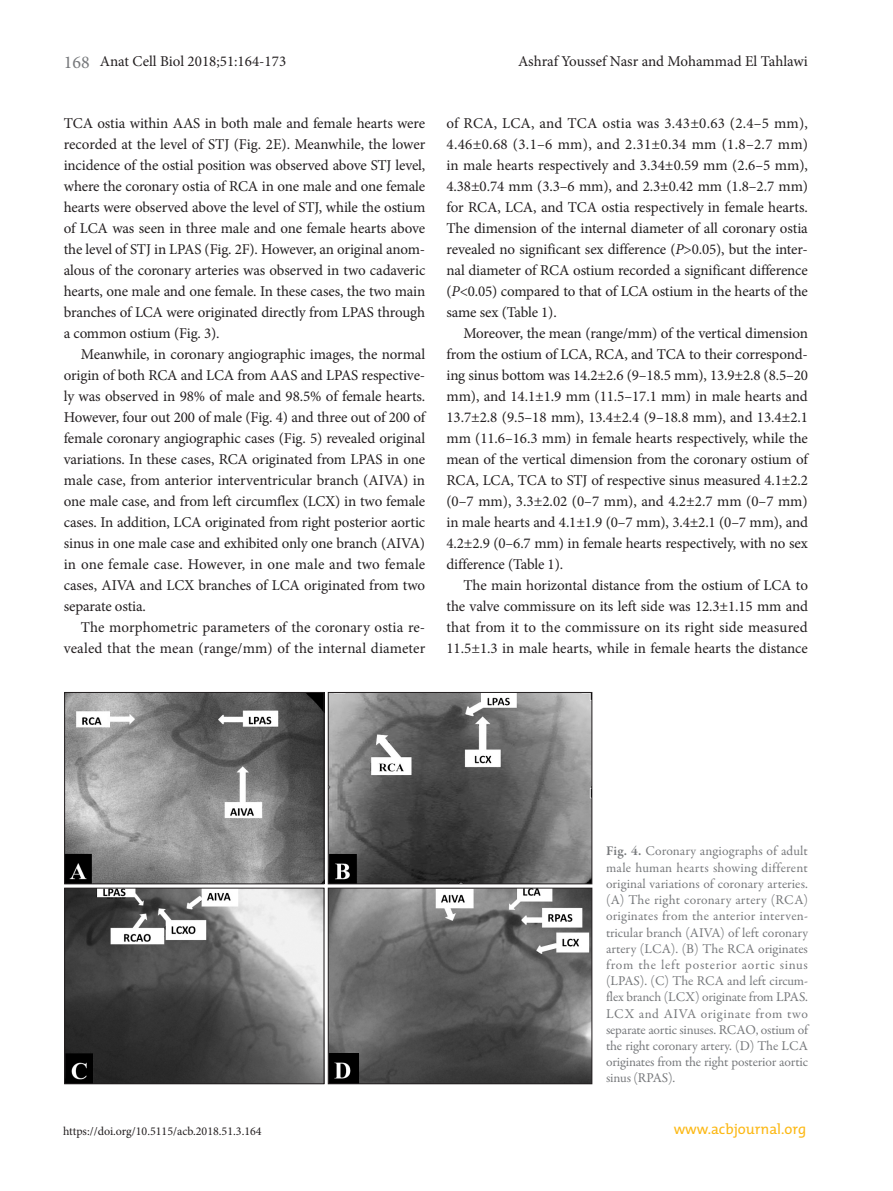
<style>
.page{position:relative;width:893px;height:1191px;background:#fff}
.page>*{position:absolute;margin:0;border:0;box-sizing:border-box;transform-origin:0 0}
.t1{font:15px/21px "Minion Pro";letter-spacing:-.005em;color:#231f20;text-align:justify}
.t2{font:14.7px "The Mix";color:#fcb814}
.t3{font:13.5px/16.2px "Garamond Premr Pro";letter-spacing:-.015em;color:#76787b;text-align:justify}
.t4{font:12px "Minion Pro";color:#231f20}
.s1{font-size:18px;color:#76787b}
.s2{font-style:italic}
.s3{font-weight:600}
</style>
<div class="page">
<svg style="left:64px;top:692px;width:528px;height:392px;background:#727272"></svg>
<p class="t1" style="left:64px;top:50px;width:224px"><span class="s1">168</span> Anat Cell Biol 2018;51:164-173</p>
<p class="t1" style="left:518px;top:50px;width:291px">Ashraf Youssef Nasr and Mohammad El Tahlawi</p>
<p class="t1" style="left:64px;top:113px;width:363px">TCA ostia within AAS in both male and female hearts were recorded at the level of STJ (Fig. 2E). Meanwhile, the lower incidence of the ostial position was observed above STJ level, where the coronary ostia of RCA in one male and one female hearts were observed above the level of STJ, while the ostium of LCA was seen in three male and one female hearts above the level of STJ in LPAS (Fig. 2F). However, an original anom&shy;alous of the coronary arteries was observed in two cadaveric hearts, one male and one female. In these cases, the two main branches of LCA were originated directly from LPAS through a common ostium (Fig. 3).</p>
<p class="t1" style="left:64px;top:344px;width:363px;text-indent:17px">Meanwhile, in coronary angiographic images, the normal origin of both RCA and LCA from AAS and LPAS respective&shy;ly was observed in 98% of male and 98.5% of female hearts.<br>However, four out 200 of male (Fig. 4) and three out of 200 of female coronary angiographic cases (Fig. 5) revealed original variations. In these cases, RCA originated from LPAS in one male case, from anterior interventricular branch (AIVA) in one male case, and from left circumflex (LCX) in two female cases. In addition, LCA originated from right posterior aortic sinus in one male case and exhibited only one branch (AIVA) in one female case. However, in one male and two female cases, AIVA and LCX branches of LCA originated from two separate ostia.</p>
<p class="t1" style="left:64px;top:617px;width:363px;text-align:right">The morphometric parameters of the coronary ostia re&shy;vealed that the mean (range/mm) of the internal diameter</p>
<p class="t1" style="left:446px;top:113px;width:363px">of RCA, LCA, and TCA ostia was 3.43±0.63 (2.4–5 mm), 4.46±0.68 (3.1–6 mm), and 2.31±0.34 mm (1.8–2.7 mm) in male hearts respectively and 3.34±0.59 mm (2.6–5 mm), 4.38±0.74 mm (3.3–6 mm), and 2.3±0.42 mm (1.8–2.7 mm) for RCA, LCA, and TCA ostia respectively in female hearts.<br>The dimension of the internal diameter of all coronary ostia revealed no significant sex difference (<span class="s2">P</span>&gt;0.05), but the inter&shy;nal diameter of RCA ostium recorded a significant difference (<span class="s2">P</span>&lt;0.05) compared to that of LCA ostium in the hearts of the same sex (Table 1).</p>
<p class="t1" style="left:446px;top:323px;width:363px;text-indent:17px">Moreover, the mean (range/mm) of the vertical dimension from the ostium of LCA, RCA, and TCA to their correspond&shy;ing sinus bottom was 14.2±2.6 (9–18.5 mm), 13.9±2.8 (8.5–20 mm), and 14.1±1.9 mm (11.5–17.1 mm) in male hearts and 13.7±2.8 (9.5–18 mm), 13.4±2.4 (9–18.8 mm), and 13.4±2.1 mm (11.6–16.3 mm) in female hearts respectively, while the mean of the vertical dimension from the coronary ostium of RCA, LCA, TCA to STJ of respective sinus measured 4.1±2.2 (0–7 mm), 3.3±2.02 (0–7 mm), and 4.2±2.7 mm (0–7 mm) in male hearts and 4.1±1.9 (0–7 mm), 3.4±2.1 (0–7 mm), and 4.2±2.9 (0–6.7 mm) in female hearts respectively, with no sex difference (Table 1).</p>
<p class="t1" style="left:446px;top:575px;width:363px;text-indent:17px">The main horizontal distance from the ostium of LCA to the valve commissure on its left side was 12.3±1.15 mm and that from it to the commissure on its right side measured 11.5±1.3 in male hearts, while in female hearts the distance</p>
<p class="t3" style="left:606px;top:843px;width:203px"><span class="s3">Fig. 4.</span> Coronary angiographs of adult male human hearts showing different original variations of coronary arteries. (A) The right coronary artery (RCA) originates from the anterior interven&shy;tricular branch (AIVA) of left coronary artery (LCA). (B) The RCA originates from the left posterior aortic sinus (LPAS). (C) The RCA and left circum&shy;flex branch (LCX) originate from LPAS.<br>LCX and AIVA originate from two separate aortic sinuses. RCAO, ostium of the right coronary artery. (D) The LCA originates from the right posterior aortic sinus (RPAS).</p>
<p class="t4" style="left:63px;top:1123px;width:200px">https://doi.org/10.5115/acb.2018.51.3.164</p>
<p class="t2" style="left:674px;top:1117px;width:134px">www.acbjournal.org</p>
</div>
